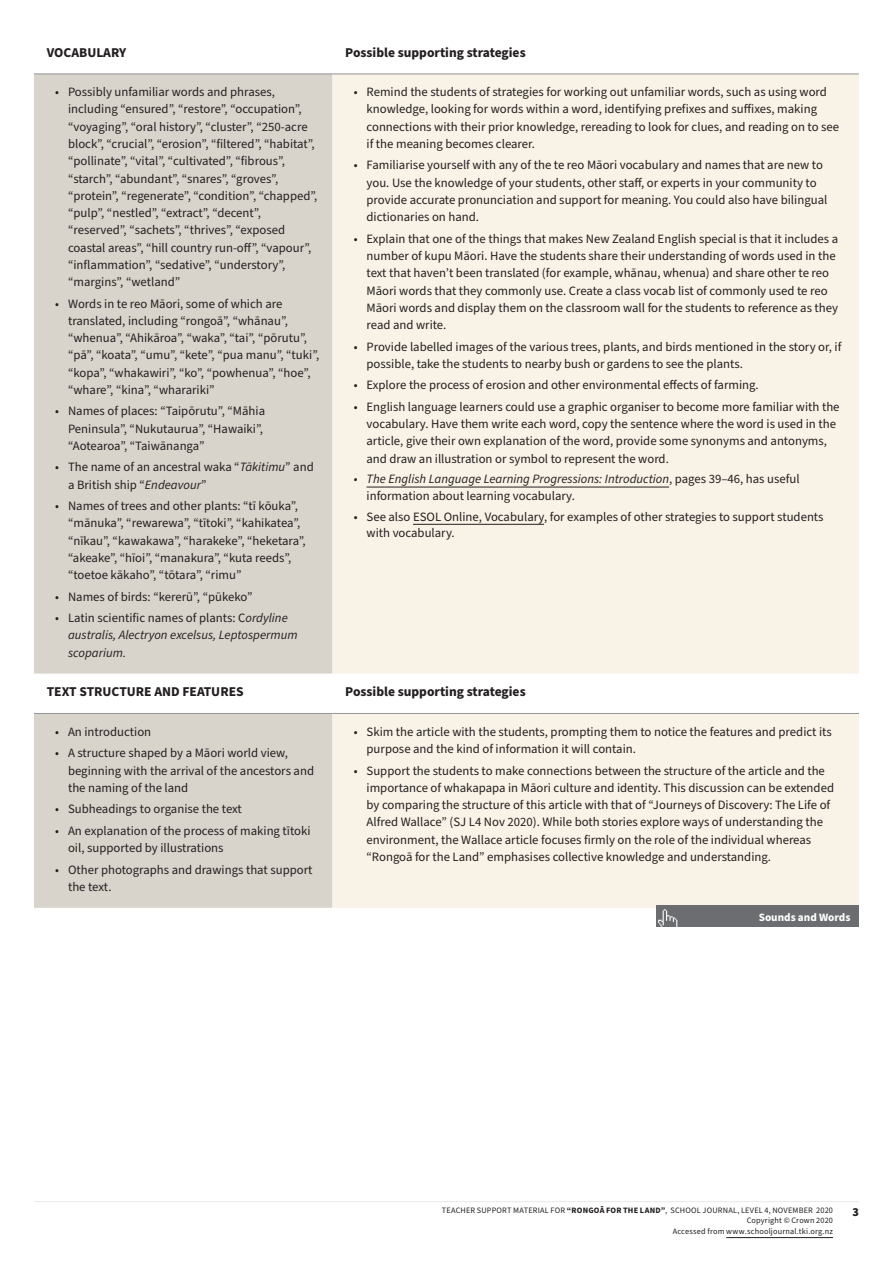
<style>
.page{position:relative;width:893px;height:1263px;background:#fff}
.page>*{position:absolute;margin:0;border:0;box-sizing:border-box;transform-origin:0 0}
.t1{font:700 13.5px "Source Sans Pro";color:#231f20}
.t2{font:12.75px/17.2px "Source Sans Pro";color:#231f20}
.t3{font:italic 12.75px/17.2px "Source Sans Pro";color:#231f20}
.t4{font:900 12px "Source Sans Pro";color:#231f20}
.t5{font:700 11.25px "Source Sans Pro";color:#fff}
.t6{font:8.25px/10.5px "Source Sans Pro";letter-spacing:.02em;color:#231f20;text-align:right}
.s1{font-style:italic}
.s2{font-style:normal}
.s3{font-weight:700}
</style>
<div class="page">
<hr style="left:34px;top:1201px;width:825px;height:1px;background:#eae8e3">
<hr style="left:726px;top:1237px;width:107px;height:1px;background:#231f20">
<div style="left:34px;top:75px;width:299px;height:833px;background:#d9d4cb"></div>
<div style="left:333px;top:75px;width:526px;height:833px;background:#f9f2e6"></div>
<hr style="left:34px;top:74px;width:299px;height:1px;background:#939598">
<hr style="left:333px;top:74px;width:526px;height:1px;background:#939598">
<hr style="left:34px;top:713px;width:299px;height:1px;background:#939598">
<hr style="left:333px;top:713px;width:526px;height:1px;background:#939598">
<hr style="left:367px;top:487px;width:302px;height:1px;background:#231f20">
<hr style="left:413px;top:524px;width:131px;height:1px;background:#231f20">
<div style="left:672px;top:906px;width:187px;height:21px;background:#6c6d70"></div>
<div style="left:656px;top:906px;width:27px;height:21px;background:#6c6d70"></div>
<svg style="left:658px;top:909px;width:19px;height:18px"></svg>
<h3 class="t1" style="left:47px;top:43px;width:81px">VOCABULARY</h3>
<h4 class="t1" style="left:345px;top:43px;width:182px">Possible supporting strategies</h4>
<p class="t2" style="left:68px;top:84px;width:251px;text-indent:-13px">• Possibly unfamiliar words and phrases, including “ensured”, “restore”, “occupation”, “voyaging”, “oral history”, “cluster”, “250-acre block”, “crucial”, “erosion”, “filtered”, “habitat”, “pollinate”, “vital”, “cultivated”, “fibrous”, “starch”, “abundant”, “snares”, “groves”, “protein”, “regenerate”, “condition”, “chapped”, “pulp”, “nestled”, “extract”, “decent”, “reserved”, “sachets”, “thrives”, “exposed coastal areas”, “hill country run-off”, “vapour”, “inflammation”, “sedative”, “understory”, “margins”, “wetland”</p>
<p class="t2" style="left:68px;top:295px;width:253px;text-indent:-13px">• Words in te reo Māori, some of which are translated, including “rongoā”, “whānau”, “whenua”, “Ahikāroa”, “waka”, “tai”, “pōrutu”, “pā”, “koata”, “umu”, “kete”, “pua manu”, “tuki”, “kopa”, “whakawiri”, “ko”, “powhenua”, “hoe”, “whare”, “kina”, “wharariki”</p>
<p class="t2" style="left:68px;top:403px;width:199px;text-indent:-13px">• Names of places: “Taipōrutu”, “Māhia<br>Peninsula”, “Nukutaurua”, “Hawaiki”, “Aotearoa”, “Taiwānanga”</p>
<p class="t2" style="left:68px;top:459px;width:247px;text-indent:-13px">• The name of an ancestral waka “<span class="s1">Tākitimu</span>” and a British ship “<span class="s1">Endeavour</span>”</p>
<p class="t2" style="left:68px;top:498px;width:239px;text-indent:-13px">• Names of trees and other plants: “tī kōuka”, “mānuka”, “rewarewa”, “tītoki”, “kahikatea”, “nīkau”, “kawakawa”, “harakeke”, “heketara”, “akeake”, “hīoi”, “manakura”, “kuta reeds”, “toetoe kākaho”, “tōtara”, “rimu”</p>
<p class="t2" style="left:55px;top:588px;width:199px">• Names of birds: “kererū”, “pūkeko”</p>
<p class="t3" style="left:68px;top:610px;width:231px;text-indent:-13px"><span class="s2">• Latin scientific names of plants: C</span>ordyline australis, Alectryon excelsus, Leptospermum scoparium.</p>
<p class="t2" style="left:367px;top:84px;width:474px;text-indent:-13px">• Remind the students of strategies for working out unfamiliar words, such as using word knowledge, looking for words within a word, identifying prefixes and suffixes, making connections with their prior knowledge, rereading to look for clues, and reading on to see if the meaning becomes clearer.</p>
<p class="t2" style="left:367px;top:157px;width:462px;text-indent:-13px">• Familiarise yourself with any of the te reo Māori vocabulary and names that are new to you. Use the knowledge of your students, other staff, or experts in your community to provide accurate pronunciation and support for meaning. You could also have bilingual dictionaries on hand.</p>
<p class="t2" style="left:367px;top:230px;width:473px;text-indent:-13px">• Explain that one of the things that makes New Zealand English special is that it includes a number of kupu Māori. Have the students share their understanding of words used in the text that haven’t been translated (for example, whānau, whenua) and share other te reo Māori words that they commonly use. Create a class vocab list of commonly used te reo Māori words and display them on the classroom wall for the students to reference as they read and write.</p>
<p class="t2" style="left:367px;top:338px;width:476px;text-indent:-13px">• Provide labelled images of the various trees, plants, and birds mentioned in the story or, if possible, take the students to nearby bush or gardens to see the plants.</p>
<p class="t2" style="left:354px;top:377px;width:406px">• Explore the process of erosion and other environmental effects of farming.</p>
<p class="t2" style="left:367px;top:398px;width:475px;text-indent:-13px">• English language learners could use a graphic organiser to become more familiar with the vocabulary. Have them write each word, copy the sentence where the word is used in the article, give their own explanation of the word, provide some synonyms and antonyms, and draw an illustration or symbol to represent the word.</p>
<p class="t2" style="left:367px;top:471px;width:435px;line-height:16.5px;text-indent:-13px"><span class="s1">• The English Language Learning Progressions: Introduction</span>, pages 39–46, has useful information about learning vocabulary.</p>
<p class="t2" style="left:367px;top:508px;width:458px;line-height:16.5px;text-indent:-13px">• See also ESOL Online, Vocabulary, for examples of other strategies to support students with vocabulary.</p>
<h3 class="t1" style="left:47px;top:683px;width:198px">TEXT STRUCTURE AND FEATURES</h3>
<h4 class="t1" style="left:345px;top:683px;width:182px">Possible supporting strategies</h4>
<p class="t2" style="left:55px;top:723px;width:97px">• An introduction</p>
<p class="t2" style="left:68px;top:745px;width:248px;text-indent:-13px">• A structure shaped by a Māori world view, beginning with the arrival of the ancestors and the naming of the land</p>
<p class="t2" style="left:55px;top:801px;width:188px">• Subheadings to organise the text</p>
<p class="t2" style="left:68px;top:822px;width:244px;text-indent:-13px">• An explanation of the process of making tītoki oil, supported by illustrations</p>
<p class="t2" style="left:68px;top:861px;width:246px;text-indent:-13px">• Other photographs and drawings that support the text.</p>
<p class="t2" style="left:367px;top:723px;width:467px;text-indent:-13px">• Skim the article with the students, prompting them to notice the features and predict its purpose and the kind of information it will contain.</p>
<p class="t2" style="left:367px;top:762px;width:469px;text-indent:-13px">• Support the students to make connections between the structure of the article and the importance of whakapapa in Māori culture and identity. This discussion can be extended by comparing the structure of this article with that of “Journeys of Discovery: The Life of Alfred Wallace” (SJ L4 Nov 2020). While both stories explore ways of understanding the environment, the Wallace article focuses firmly on the role of the individual whereas “Rongoā for the Land” emphasises collective knowledge and understanding.</p>
<p class="t5" style="left:759px;top:909px;width:93px">Sounds and Words</p>
<p class="t6" style="left:442px;top:1205px;width:393px">TEACHER SUPPORT MATERIAL FOR <span class="s3">“RONGOĀ FOR THE LAND”</span>, SCHOOL JOURNAL, LEVEL 4, NOVEMBER 2020</p>
<p class="t4" style="left:852px;top:1203px;width:8px">3</p>
<p class="t6" style="left:673px;top:1215px;width:162px">Copyright © Crown 2020<br>Accessed from www.schooljournal.tki.org.nz</p>
</div>
